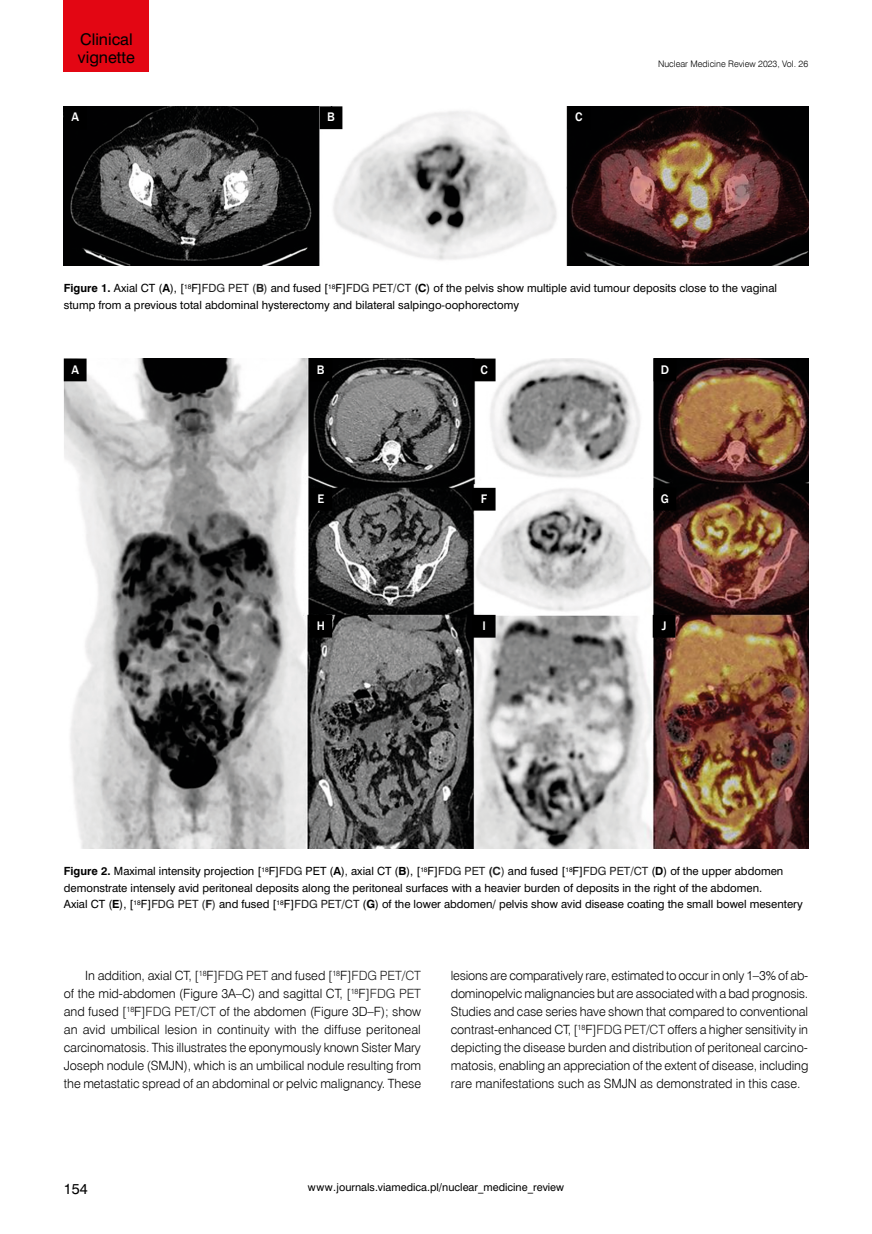
<style>
.page{position:relative;width:872px;height:1234px;background:#fff}
.page>*{position:absolute;margin:0;border:0;box-sizing:border-box;transform-origin:0 0}
.t1{font:15px/18px "Swis 721 PL";color:#000}
.t2{font:13.5px "Swis 721 PL";color:#000}
.t3{font:12.75px/18px "Swis 721 Lt EU";letter-spacing:-.005em;color:#000;text-align:justify}
.t4{font:500 12.75px "Franklin Gothic";color:#fff}
.t5{font:10.5px/16.5px "Swis 721 PL";color:#000}
.t6{font:10.05px "Swis 721 PL";color:#000}
.t7{font:9px "Swis 721 Lt EU";color:#000}
.s1{font-weight:700}
.s2{color:#222}
.s3{font-weight:700;color:#222}
.s4{color:#212121}
</style>
<div class="page">
<div style="left:64px;top:0;width:85px;height:71px;background:#e30613"></div>
<img style="left:64px;top:106px;width:744px;height:160px">
<div style="left:65px;top:107px;width:21px;height:21px;background:#000"></div>
<div style="left:64px;top:106px;width:23px;height:23px;border:2px solid #000"></div>
<div style="left:320px;top:107px;width:22px;height:21px;background:#000"></div>
<div style="left:320px;top:106px;width:22px;height:23px;border:2px solid #000"></div>
<div style="left:568px;top:107px;width:21px;height:21px;background:#000"></div>
<div style="left:567px;top:106px;width:23px;height:23px;border:2px solid #000"></div>
<img style="left:64px;top:358px;width:744px;height:490px">
<div style="left:65px;top:359px;width:21px;height:21px;background:#000"></div>
<div style="left:64px;top:358px;width:23px;height:23px;border:2px solid #000"></div>
<div style="left:310px;top:359px;width:21px;height:21px;background:#000"></div>
<div style="left:309px;top:358px;width:23px;height:23px;border:2px solid #000"></div>
<div style="left:473px;top:359px;width:22px;height:21px;background:#000"></div>
<div style="left:473px;top:358px;width:22px;height:23px;border:2px solid #000"></div>
<div style="left:653px;top:615px;width:21px;height:21px;background:#000"></div>
<div style="left:652px;top:614px;width:23px;height:23px;border:2px solid #000"></div>
<div style="left:654px;top:359px;width:21px;height:21px;background:#000"></div>
<div style="left:653px;top:358px;width:23px;height:23px;border:2px solid #000"></div>
<div style="left:310px;top:488px;width:21px;height:21px;background:#000"></div>
<div style="left:309px;top:487px;width:23px;height:23px;border:2px solid #000"></div>
<div style="left:473px;top:488px;width:22px;height:21px;background:#000"></div>
<div style="left:473px;top:487px;width:22px;height:23px;border:2px solid #000"></div>
<div style="left:654px;top:488px;width:21px;height:21px;background:#000"></div>
<div style="left:653px;top:487px;width:23px;height:23px;border:2px solid #000"></div>
<div style="left:310px;top:615px;width:21px;height:21px;background:#000"></div>
<div style="left:309px;top:614px;width:23px;height:23px;border:2px solid #000"></div>
<div style="left:473px;top:615px;width:22px;height:21px;background:#000"></div>
<div style="left:473px;top:614px;width:22px;height:23px;border:2px solid #000"></div>
<p class="t1" style="left:78px;top:31px;width:58px">Clinical vignette</p>
<p class="t4" style="left:71px;top:109px;width:9px">A</p>
<p class="t4" style="left:327px;top:109px;width:9px">B</p>
<p class="t4" style="left:575px;top:109px;width:9px">C</p>
<p class="t7" style="left:658px;top:58px;width:152px">Nuclear Medicine Review 2023, Vol. 26</p>
<p class="t5" style="left:64px;top:280px;width:715px"><span class="s1">Figure 1.</span> Axial CT (<span class="s1">A</span>), [<sup>18</sup>F]<span class="s2">FDG PET (</span><span class="s3">B</span><span class="s2">)</span> and fused [<sup>18</sup>F]<span class="s2">FDG PET/CT</span> (<span class="s1">C</span>) of the pelvis show multiple avid tumour deposits close to the vaginal stump from a previous total abdominal hysterectomy and bilateral salpingo-oophorectomy</p>
<p class="t4" style="left:71px;top:361px;width:9px">A</p>
<p class="t4" style="left:317px;top:361px;width:9px">B</p>
<p class="t4" style="left:480px;top:361px;width:9px">C</p>
<p class="t4" style="left:661px;top:361px;width:10px">D</p>
<p class="t4" style="left:317px;top:490px;width:8px">E</p>
<p class="t4" style="left:481px;top:490px;width:8px">F</p>
<p class="t4" style="left:661px;top:490px;width:10px">G</p>
<p class="t4" style="left:317px;top:617px;width:10px">H</p>
<p class="t4" style="left:482px;top:617px;width:5px">I</p>
<p class="t4" style="left:661px;top:617px;width:6px">J</p>
<p class="t5" style="left:64px;top:862px;width:740px"><span class="s1">Figure 2.</span> Maximal intensity projection [<sup>18</sup>F]<span class="s2">FDG</span> PET (<span class="s1">A</span>)<span class="s4">,</span> axial CT (<span class="s1">B</span>), [<sup>18</sup>F]<span class="s2">FDG PET</span> <span class="s3">(C</span><span class="s2">)</span> and fused [<sup>18</sup>F]<span class="s2">FDG PET/CT</span> (<span class="s1">D</span>) of the upper abdomen demonstrate intensely avid peritoneal deposits along the peritoneal surfaces with a heavier burden of deposits in the right of the abdomen.<br>Axial CT (<span class="s1">E</span>), [<sup>18</sup>F]<span class="s2">FDG PET (</span><span class="s3">F</span><span class="s2">)</span> and fused [<sup>18</sup>F]<span class="s2">FDG PET/CT</span> (<span class="s1">G</span>) of the lower abdomen/ pelvis show avid disease coating the small bowel mesentery</p>
<p class="t3" style="left:64px;top:966px;width:359px;text-indent:21px">In addition, axial CT, [<sup>18</sup>F]<span class="s2">FDG PET</span> and fused [<sup>18</sup>F]<span class="s2">FDG PET/CT </span>of the mid-abdomen (Figure 3A–C) and sagittal CT, [<sup>18</sup>F]<span class="s2">FDG PET </span>and fused [<sup>18</sup>F]<span class="s2">FDG PET/CT</span> of the abdomen (Figure 3D–F); show an avid umbilical lesion in continuity with the diffuse peritoneal carcinomatosis. This illustrates the eponymously known Sister Mary Joseph nodule (SMJN), which is an umbilical nodule resulting from the metastatic spread of an abdominal or pelvic malignancy. These</p>
<p class="t3" style="left:451px;top:966px;width:359px">lesions are comparatively rare, estimated to occur in only 1–3% of ab&shy;dominopelvic malignancies but are associated with a bad prognosis.<br>Studies and case series have shown that compared to conventional contrast-enhanced CT, [<sup>18</sup>F]<span class="s2">FDG PET/CT</span> offers a higher sensitivity in depicting the disease burden and distribution of peritoneal carcino&shy;matosis, enabling an appreciation of the extent of disease, including rare manifestations such as SMJN as demonstrated in this case.</p>
<p class="t2" style="left:64px;top:1179px;width:25px">154</p>
<p class="t6" style="left:308px;top:1180px;width:258px">www.journals.viamedica.pl/nuclear_medicine_review</p>
</div>
